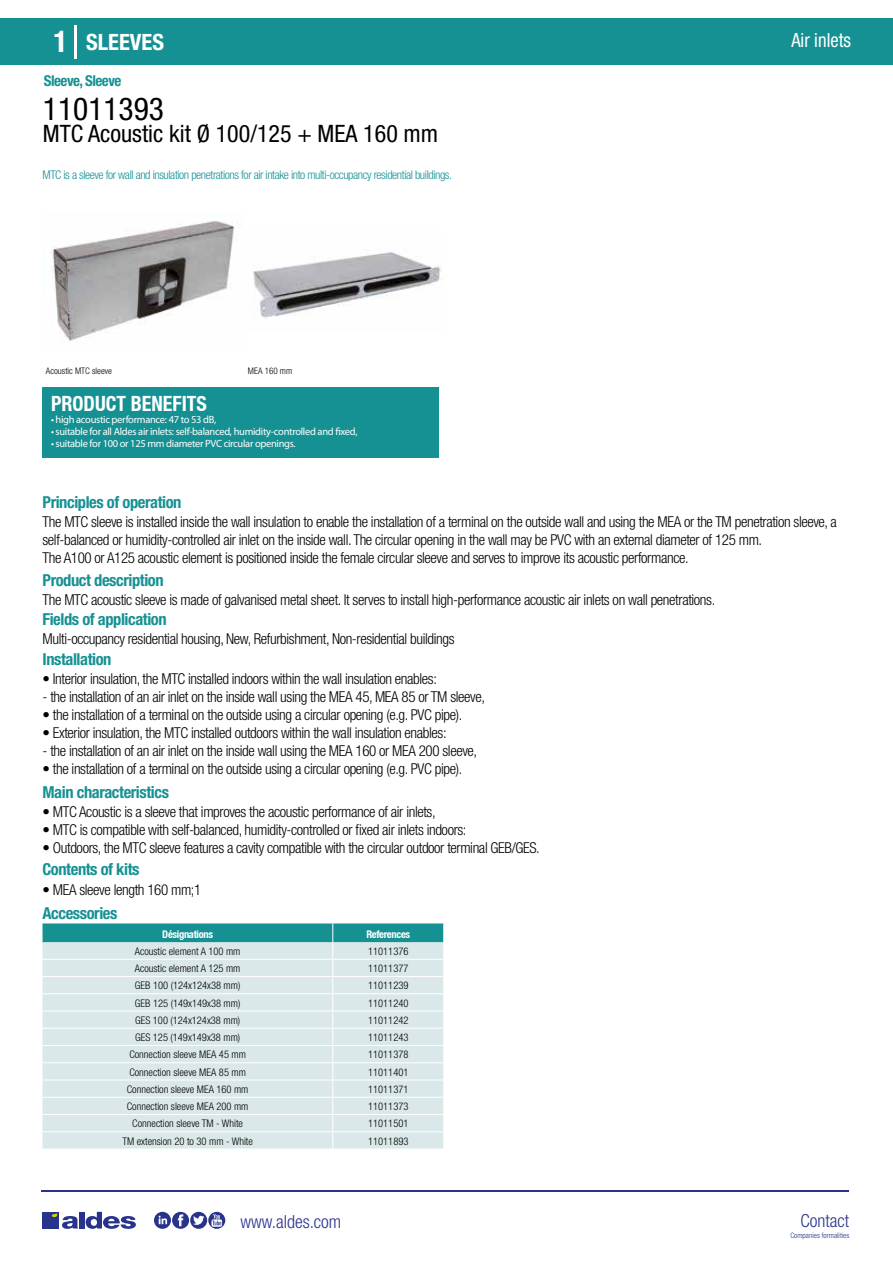
<style>
.page{position:relative;width:893px;height:1263px;background:#fff}
.page>*{position:absolute;margin:0;border:0;box-sizing:border-box;transform-origin:0 0}
.t1{font:condensed 31.5px "Helvetica Neue LT Std";color:#000}
.t2{font:condensed 24px "Helvetica Neue LT Std";color:#000}
.t3{font:700 condensed 22.5px "Helvetica Neue LT Std";color:#fff}
.t4{font:700 condensed 21px "Helvetica Neue";color:#fff;scale:.95 1}
.t5{font:condensed 19.5px "Helvetica Neue LT Std";color:#fff;scale:.95 1}
.t6{font:300 condensed 18px "Helvetica Neue";color:#28348b}
.t7{font:700 condensed 16.5px "Helvetica Neue LT Std";letter-spacing:-.025em;color:#169193}
.t8{font:300 condensed 15px/18px "Helvetica Neue LT Std";letter-spacing:-.025em;color:#000}
.t9{font:700 condensed 15px "Helvetica Neue LT Std";letter-spacing:-.035em;color:#169193}
.t10{font:300 condensed 12px "Helvetica Neue LT Std";letter-spacing:-.035em;color:#169193}
.t11{font:300 condensed 10.5px "Helvetica Neue";color:#000}
.t12{font:10.5px "Myriad Pro";letter-spacing:-.03em;color:#fff}
.t13{font:700 condensed 10.5px "Helvetica Neue";letter-spacing:-.03em;color:#fff}
.t14{font:300 condensed 9px "Helvetica Neue";color:#000}
.t15{font:300 condensed 7.5px "Helvetica Neue";color:#28348b}
.s1{font-size:30px}
</style>
<div class="page">
<div style="left:0;top:18px;width:893px;height:46px;background:#169193"></div>
<div style="left:43px;top:387px;width:396px;height:70px;background:#169193"></div>
<hr style="left:74px;top:25px;width:2px;height:33px;background:#fff">
<svg style="left:51px;top:220px;width:184px;height:121px"></svg>
<img style="left:253px;top:252px;width:188px;height:67px">
<svg style="left:43px;top:923px;width:401px;height:225px;background:#cce2e3"></svg>
<hr style="left:41px;top:1190px;width:808px;height:1px;background:#28348b">
<svg style="left:154px;top:1212px;width:71px;height:17px"></svg>
<div style="left:42px;top:1212px;width:17px;height:16px;background:#28348b"></div>
<div style="left:79px;top:1212px;width:5px;height:16px;background:#28348b"></div>
<svg style="left:86px;top:1212px;width:50px;height:17px"></svg>
<svg style="left:52px;top:1213px;width:26px;height:16px"></svg>
<h3 class="t3" style="left:54px;top:28px;width:112px"><span class="s1">1</span> SLEEVES</h3>
<h3 class="t5" style="left:791px;top:29px;width:64px">Air inlets</h3>
<p class="t9" style="left:44px;top:71px;width:79px">Sleeve, Sleeve</p>
<h1 class="t1" style="left:43px;top:91px;width:122px">11011393</h1>
<h2 class="t2" style="left:43px;top:120px;width:397px">MTC Acoustic kit Ø 100/125 + MEA 160 mm</h2>
<p class="t10" style="left:43px;top:167px;width:411px">MTC is a sleeve for wall and insulation penetrations for air intake into multi-occupancy residential buildings.</p>
<p class="t14" style="left:46px;top:365px;width:68px">Acoustic MTC sleeve</p>
<p class="t14" style="left:248px;top:365px;width:46px">MEA 160 mm</p>
<h3 class="t4" style="left:51px;top:391px;width:166px">PRODUCT BENEFITS</h3>
<p class="t12" style="left:51px;top:413px;width:167px">• high acoustic performance: 47 to 53 dB,</p>
<p class="t12" style="left:51px;top:425px;width:308px">• suitable for all Aldes air inlets: self-balanced, humidity-controlled and fixed,</p>
<p class="t12" style="left:51px;top:437px;width:246px">• suitable for 100 or 125 mm diameter PVC circular openings.</p>
<p class="t7" style="left:43px;top:492px;width:140px">Principles of operation</p>
<p class="t8" style="left:43px;top:513px;width:796px">The MTC sleeve is installed inside the wall insulation to enable the installation of a terminal on the outside wall and using the MEA or the TM penetration sleeve, a self-balanced or humidity-controlled air inlet on the inside wall. The circular opening in the wall may be PVC with an external diameter of 125 mm.<br>The A100 or A125 acoustic element is positioned inside the female circular sleeve and serves to improve its acoustic performance.</p>
<p class="t8" style="left:43px;top:590px;width:674px">The MTC acoustic sleeve is made of galvanised metal sheet. It serves to install high-performance acoustic air inlets on wall penetrations.</p>
<p class="t8" style="left:43px;top:630px;width:413px">Multi-occupancy residential housing, New, Refurbishment, Non-residential buildings</p>
<p class="t8" style="left:43px;top:669px;width:396px">• Interior insulation, the MTC installed indoors within the wall insulation enables:</p>
<p class="t8" style="left:43px;top:687px;width:444px">- the installation of an air inlet on the inside wall using the MEA 45, MEA 85 or TM sleeve,</p>
<p class="t8" style="left:43px;top:705px;width:421px">• the installation of a terminal on the outside using a circular opening (e.g. PVC pipe).</p>
<p class="t8" style="left:43px;top:723px;width:406px">• Exterior insulation, the MTC installed outdoors within the wall insulation enables:</p>
<p class="t8" style="left:43px;top:741px;width:436px">- the installation of an air inlet on the inside wall using the MEA 160 or MEA 200 sleeve,</p>
<p class="t8" style="left:43px;top:759px;width:421px">• the installation of a terminal on the outside using a circular opening (e.g. PVC pipe).</p>
<p class="t7" style="left:43px;top:570px;width:123px">Product description</p>
<p class="t7" style="left:43px;top:609px;width:126px">Fields of application</p>
<p class="t7" style="left:43px;top:649px;width:70px">Installation</p>
<p class="t7" style="left:43px;top:782px;width:128px">Main characteristics</p>
<p class="t8" style="left:43px;top:802px;width:395px">• MTC Acoustic is a sleeve that improves the acoustic performance of air inlets,</p>
<p class="t8" style="left:43px;top:820px;width:425px">• MTC is compatible with self-balanced, humidity-controlled or fixed air inlets indoors:</p>
<p class="t8" style="left:43px;top:838px;width:499px">• Outdoors, the MTC sleeve features a cavity compatible with the circular outdoor terminal GEB/GES.</p>
<p class="t7" style="left:43px;top:860px;width:98px">Contents of kits</p>
<p class="t8" style="left:43px;top:880px;width:160px">• MEA sleeve length 160 mm;1</p>
<p class="t7" style="left:43px;top:903px;width:76px">Accessories</p>
<p class="t13" style="left:162px;top:928px;width:52px">Désignations</p>
<p class="t13" style="left:366px;top:928px;width:45px">References</p>
<p class="t11" style="left:135px;top:945px;width:107px">Acoustic element A 100 mm</p>
<p class="t11" style="left:368px;top:945px;width:42px">11011376</p>
<p class="t11" style="left:135px;top:962px;width:107px">Acoustic element A 125 mm</p>
<p class="t11" style="left:368px;top:962px;width:42px">11011377</p>
<p class="t11" style="left:135px;top:979px;width:107px">GEB 100 (124x124x38 mm)</p>
<p class="t11" style="left:368px;top:979px;width:42px">11011239</p>
<p class="t11" style="left:135px;top:997px;width:107px">GEB 125 (149x149x38 mm)</p>
<p class="t11" style="left:368px;top:997px;width:42px">11011240</p>
<p class="t11" style="left:135px;top:1014px;width:107px">GES 100 (124x124x38 mm)</p>
<p class="t11" style="left:368px;top:1014px;width:42px">11011242</p>
<p class="t11" style="left:135px;top:1031px;width:107px">GES 125 (149x149x38 mm)</p>
<p class="t11" style="left:368px;top:1031px;width:42px">11011243</p>
<p class="t11" style="left:129px;top:1048px;width:118px">Connection sleeve MEA 45 mm</p>
<p class="t11" style="left:368px;top:1048px;width:42px">11011378</p>
<p class="t11" style="left:129px;top:1066px;width:118px">Connection sleeve MEA 85 mm</p>
<p class="t11" style="left:368px;top:1066px;width:42px">11011401</p>
<p class="t11" style="left:127px;top:1083px;width:123px">Connection sleeve MEA 160 mm</p>
<p class="t11" style="left:368px;top:1083px;width:42px">11011371</p>
<p class="t11" style="left:127px;top:1100px;width:123px">Connection sleeve MEA 200 mm</p>
<p class="t11" style="left:368px;top:1100px;width:42px">11011373</p>
<p class="t11" style="left:132px;top:1117px;width:112px">Connection sleeve TM - White</p>
<p class="t11" style="left:368px;top:1117px;width:42px">11011501</p>
<p class="t11" style="left:122px;top:1135px;width:132px">TM extension 20 to 30 mm - White</p>
<p class="t11" style="left:368px;top:1135px;width:42px">11011893</p>
<p class="t6" style="left:240px;top:1211px;width:102px">www.aldes.com</p>
<p class="t6" style="left:800px;top:1211px;width:50px">Contact</p>
<p class="t15" style="left:790px;top:1230px;width:60px">Companies formalities</p>
</div>
